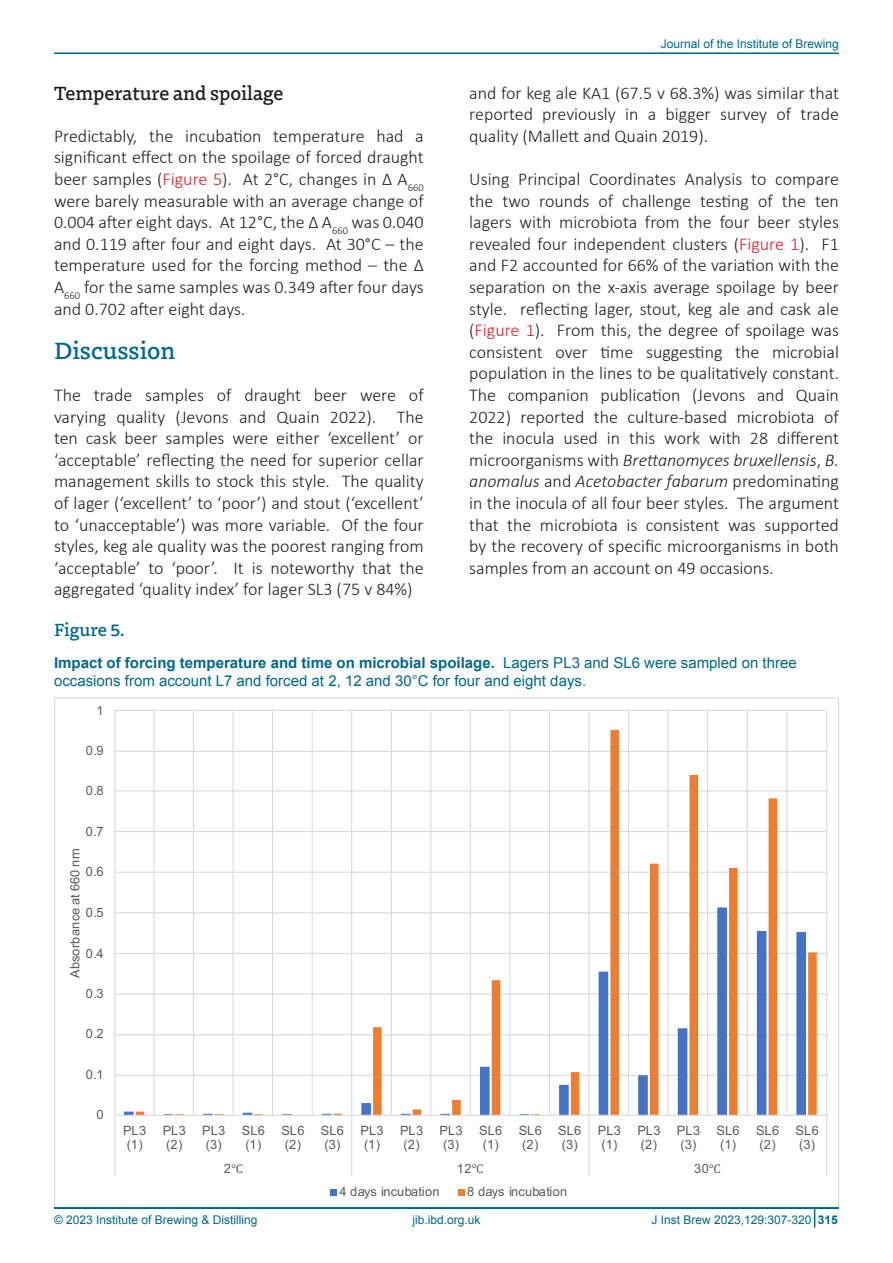
<style>
.page{position:relative;width:893px;height:1263px;background:#fff}
.page>*{position:absolute;margin:0;border:0;box-sizing:border-box;transform-origin:0 0}
.t1{font:500 24px "Dovetail MVB";color:#016789}
.t2{font:500 19.5px "Dovetail MVB";color:#231f20}
.Default{font:300 18px/21.6px "Calibri";color:#231f20;text-align:justify}
.t3{font:500 18px "Dovetail MVB";color:#016789}
.t4{font:15px/18px "Arial";color:#016789}
.t5{font:12.9px/14px "Arial";letter-spacing:.025em;color:#595959}
.t6{font:12px "Arial";color:#016789}
.t7{font:700 12px "Arial";color:#016789}
.s1{color:#d1232a}
.s2{font-style:italic}
.s3{font-weight:700}
.s4{font-family:"Cambria Math"}
</style>
<div class="page">
<hr style="left:54px;top:53px;width:785px;height:1px;background:#016789">
<hr style="left:54px;top:1207px;width:785px;height:2px;background:#016789">
<svg style="left:814px;top:1209px;width:1px;height:18px"></svg>
<svg style="left:54px;top:697px;width:785px;height:509px"></svg>
<p class="t2" style="left:54px;top:79px;width:231px">Temperature and spoilage</p>
<p class="Default" style="left:54px;top:124px;width:371px">Predictably, the incubation temperature had a significant effect on the spoilage of forced draught beer samples (<span class="s1">Figure 5</span>). At 2°C, changes in ∆ A<sub>660 </sub>were barely measurable with an average change of 0.004 after eight days. At 12°C, the ∆ A<sub>660</sub> was 0.040 and 0.119 after four and eight days. At 30°C – the temperature used for the forcing method – the ∆ A<sub>660</sub> for the same samples was 0.349 after four days and 0.702 after eight days.</p>
<p class="t1" style="left:54px;top:333px;width:123px">Discussion</p>
<p class="Default" style="left:54px;top:383px;width:371px">The trade samples of draught beer were of varying quality (Jevons and Quain 2022). The ten cask beer samples were either ‘excellent’ or ‘acceptable’ reflecting the need for superior cellar management skills to stock this style. The quality of lager (‘excellent’ to ‘poor’) and stout (‘excellent’ to ‘unacceptable’) was more variable. Of the four styles, keg ale quality was the poorest ranging from ‘acceptable’ to ‘poor’. It is noteworthy that the aggregated ‘quality index’ for lager SL3 (75 v 84%)</p>
<p class="t6" style="left:661px;top:36px;width:180px">Journal of the Institute of Brewing</p>
<p class="Default" style="left:469px;top:81px;width:371px">and for keg ale KA1 (67.5 v 68.3%) was similar that reported previously in a bigger survey of trade quality (Mallett and Quain 2019).</p>
<p class="Default" style="left:469px;top:167px;width:371px">Using Principal Coordinates Analysis to compare the two rounds of challenge testing of the ten lagers with microbiota from the four beer styles revealed four independent clusters (<span class="s1">Figure 1</span>). F1 and F2 accounted for 66% of the variation with the separation on the x-axis average spoilage by beer style. reflecting lager, stout, keg ale and cask ale (<span class="s1">Figure 1</span>). From this, the degree of spoilage was consistent over time suggesting the microbial population in the lines to be qualitatively constant.<br>The companion publication (Jevons and Quain 2022) reported the culture-based microbiota of the inocula used in this work with 28 different microorganisms with <span class="s2">Brettanomyces bruxellensis</span>, <span class="s2">B. anomalus</span> and <span class="s2">Acetobacter fabarum</span> predominating in the inocula of all four beer styles. The argument that the microbiota is consistent was supported by the recovery of specific microorganisms in both samples from an account on 49 occasions.</p>
<p class="t3" style="left:54px;top:616px;width:72px">Figure 5.</p>
<p class="t4" style="left:54px;top:654px;width:744px"><span class="s3">Impact of forcing temperature and time on microbial spoilage.</span> Lagers PL3 and SL6 were sampled on three occasions from account L7 and forced at 2, 12 and 30°C for four and eight days.</p>
<p class="t5" style="left:97px;top:703px;width:9px">1</p>
<p class="t5" style="left:86px;top:743px;width:19px">0.9</p>
<p class="t5" style="left:86px;top:784px;width:19px">0.8</p>
<p class="t5" style="left:86px;top:824px;width:19px">0.7</p>
<p class="t5" style="left:68px;top:978px;width:131px;rotate:-90deg">Absorbance at 660 nm</p>
<p class="t5" style="left:86px;top:865px;width:19px">0.6</p>
<p class="t5" style="left:86px;top:905px;width:19px">0.5</p>
<p class="t5" style="left:86px;top:946px;width:19px">0.4</p>
<p class="t5" style="left:86px;top:987px;width:19px">0.3</p>
<p class="t5" style="left:86px;top:1026px;width:19px">0.2</p>
<p class="t5" style="left:86px;top:1067px;width:19px">0.1</p>
<p class="t5" style="left:97px;top:1107px;width:9px">0</p>
<p class="t5" style="left:123px;top:1123px;width:25px">PL3 (1)</p>
<p class="t5" style="left:163px;top:1123px;width:25px">PL3 (2)</p>
<p class="t5" style="left:202px;top:1123px;width:25px">PL3 (3)</p>
<p class="t5" style="left:242px;top:1123px;width:25px">SL6 (1)</p>
<p class="t5" style="left:281px;top:1123px;width:25px">SL6 (2)</p>
<p class="t5" style="left:321px;top:1123px;width:25px">SL6 (3)</p>
<p class="t5" style="left:360px;top:1123px;width:25px">PL3 (1)</p>
<p class="t5" style="left:400px;top:1123px;width:25px">PL3 (2)</p>
<p class="t5" style="left:440px;top:1123px;width:25px">PL3 (3)</p>
<p class="t5" style="left:479px;top:1123px;width:25px">SL6 (1)</p>
<p class="t5" style="left:519px;top:1123px;width:25px">SL6 (2)</p>
<p class="t5" style="left:558px;top:1123px;width:25px">SL6 (3)</p>
<p class="t5" style="left:598px;top:1123px;width:25px">PL3 (1)</p>
<p class="t5" style="left:637px;top:1123px;width:25px">PL3 (2)</p>
<p class="t5" style="left:677px;top:1123px;width:25px">PL3 (3)</p>
<p class="t5" style="left:716px;top:1123px;width:25px">SL6 (1)</p>
<p class="t5" style="left:756px;top:1123px;width:25px">SL6 (2)</p>
<p class="t5" style="left:796px;top:1123px;width:25px">SL6 (3)</p>
<p class="t5" style="left:224px;top:1161px;width:21px">2<span class="s4">℃</span></p>
<p class="t5" style="left:457px;top:1161px;width:28px">12<span class="s4">℃</span></p>
<p class="t5" style="left:694px;top:1161px;width:28px">30<span class="s4">℃</span></p>
<p class="t5" style="left:339px;top:1184px;width:102px">4 days incubation</p>
<p class="t5" style="left:467px;top:1184px;width:102px">8 days incubation</p>
<p class="t6" style="left:54px;top:1212px;width:205px">© 2023 Institute of Brewing &amp; Distilling</p>
<p class="t6" style="left:412px;top:1212px;width:70px">jib.ibd.org.uk</p>
<p class="t6" style="left:651px;top:1212px;width:162px">J Inst Brew 2023,129:307-320</p>
<p class="t7" style="left:818px;top:1212px;width:22px">315</p>
</div>
